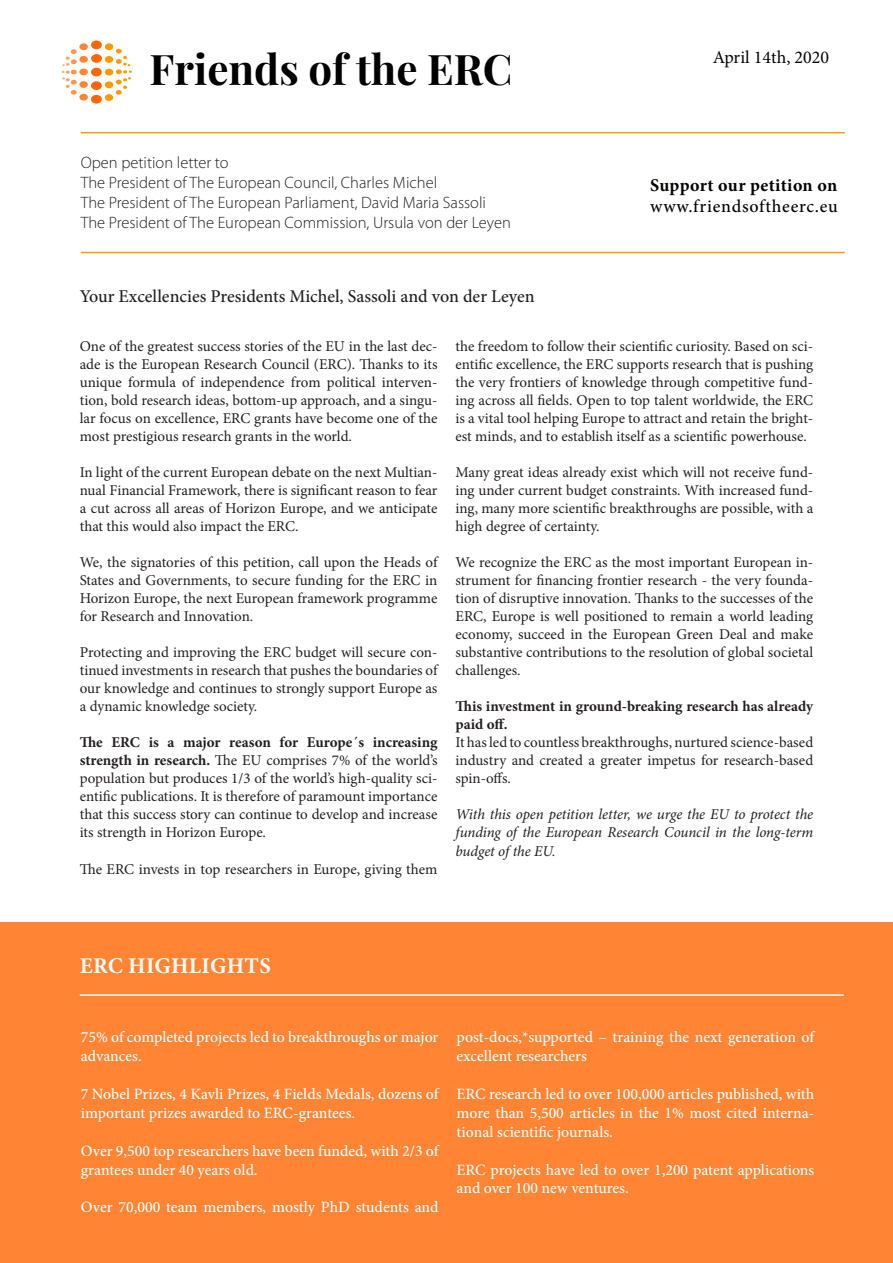
<style>
.page{position:relative;width:893px;height:1263px;background:#fff}
.page>*{position:absolute;margin:0;border:0;box-sizing:border-box;transform-origin:0 0}
.t1{font:700 42.15px "Playfair Display";color:#000}
.t2{font:700 22.5px "Minion Pro";letter-spacing:.01em;color:#fff}
.t3{font:500 18px "Minion Pro";color:#231f20}
.t4{font:500 18px/21.6px "Minion Pro";letter-spacing:.04em;color:#040503}
.t5{font:18px "Minion Pro";color:#040503}
.t6{font:300 16.5px "Myriad Pro";color:#231f20}
.t7{font:500 15.75px/18.9px "Minion Pro";color:#fff}
.t8{font:15px/18px "Minion Pro";letter-spacing:-.005em;color:#231f20;text-align:justify}
.t9{font:italic 15px/18px "Minion Pro";letter-spacing:-.01em;color:#231f20;text-align:justify}
.t10{font:700 15px/18px "Minion Pro";color:#231f20}
.s1{font-weight:700}
</style>
<div class="page">
<div style="left:0;top:923px;width:893px;height:340px;background:#ff8433"></div>
<div style="left:91px;top:41px;width:11px;height:8px;background:#f60;border-radius:50%"></div>
<div style="left:91px;top:95px;width:11px;height:9px;background:#f60;border-radius:50%"></div>
<div style="left:91px;top:54px;width:11px;height:9px;background:#f60;border-radius:50%"></div>
<div style="left:91px;top:68px;width:11px;height:8px;background:#f60;border-radius:50%"></div>
<div style="left:91px;top:81px;width:11px;height:9px;background:#f60;border-radius:50%"></div>
<div style="left:105px;top:43px;width:8px;height:7px;background:#f90;border-radius:50%"></div>
<div style="left:105px;top:56px;width:8px;height:7px;background:#f90;border-radius:50%"></div>
<div style="left:105px;top:69px;width:8px;height:7px;background:#f90;border-radius:50%"></div>
<div style="left:105px;top:81px;width:8px;height:7px;background:#f90;border-radius:50%"></div>
<div style="left:105px;top:94px;width:8px;height:7px;background:#f90;border-radius:50%"></div>
<div style="left:79px;top:43px;width:9px;height:7px;background:#ff8533;border-radius:50%"></div>
<div style="left:79px;top:56px;width:9px;height:7px;background:#ff8533;border-radius:50%"></div>
<div style="left:79px;top:69px;width:9px;height:6px;background:#ff8533;border-radius:50%"></div>
<div style="left:79px;top:81px;width:9px;height:7px;background:#ff8533;border-radius:50%"></div>
<div style="left:79px;top:94px;width:9px;height:7px;background:#ff8533;border-radius:50%"></div>
<svg style="left:116px;top:49px;width:16px;height:46px"></svg>
<svg style="left:62px;top:49px;width:15px;height:46px"></svg>
<hr style="left:81px;top:252px;width:764px;height:1px;background:#f90">
<hr style="left:80px;top:994px;width:764px;height:2px;background:#fff">
<hr style="left:81px;top:132px;width:764px;height:1px;background:#f90">
<p class="t1" style="left:150px;top:43px;width:365px">Friends of the ERC</p>
<p class="t6" style="left:81px;top:153px;width:149px">Open petition letter to</p>
<p class="t6" style="left:81px;top:173px;width:358px">The President of The European Council, Charles Michel</p>
<p class="t6" style="left:81px;top:193px;width:407px">The President of The European Parliament, David Maria Sassoli</p>
<p class="t6" style="left:81px;top:212px;width:432px">The President of The European Commission, Ursula von der Leyen</p>
<p class="t3" style="left:80px;top:284px;width:456px">Your Excellencies Presidents Michel, Sassoli and von der Leyen</p>
<p class="t5" style="left:713px;top:45px;width:118px">April 14th, 2020</p>
<p class="t4" style="left:650px;top:174px;width:189px"><span class="s1">Support our petition on </span>www.friendsoftheerc.eu</p>
<p class="t8" style="left:80px;top:338px;width:359px">One of the greatest success stories of the EU in the last dec&shy;ade is the European Research Council (ERC). Thanks to its unique formula of independence from political interven&shy;tion, bold research ideas, bottom-up approach, and a singu&shy;lar focus on excellence, ERC grants have become one of the most prestigious research grants in the world.</p>
<p class="t8" style="left:80px;top:464px;width:359px">In light of the current European debate on the next Multian&shy;nual Financial Framework, there is significant reason to fear a cut across all areas of Horizon Europe, and we anticipate that this would also impact the ERC.</p>
<p class="t8" style="left:80px;top:554px;width:359px">We, the signatories of this petition, call upon the Heads of States and Governments, to secure funding for the ERC in Horizon Europe, the next European framework programme for Research and Innovation.</p>
<p class="t8" style="left:80px;top:644px;width:359px">Protecting and improving the ERC budget will secure con&shy;tinued investments in research that pushes the boundaries of our knowledge and continues to strongly support Europe as a dynamic knowledge society.</p>
<p class="t8" style="left:80px;top:734px;width:359px"><span class="s1">The ERC is a major reason for Europe´s increasing strength in research.</span> The EU comprises 7% of the world’s population but produces 1/3 of the world’s high-quality sci&shy;entific publications. It is therefore of paramount importance that this success story can continue to develop and increase its strength in Horizon Europe.</p>
<p class="t8" style="left:80px;top:860px;width:359px">The ERC invests in top researchers in Europe, giving them</p>
<p class="t8" style="left:455px;top:338px;width:359px">the freedom to follow their scientific curiosity. Based on sci&shy;entific excellence, the ERC supports research that is pushing the very frontiers of knowledge through competitive fund&shy;ing across all fields. Open to top talent worldwide, the ERC is a vital tool helping Europe to attract and retain the bright&shy;est minds, and to establish itself as a scientific powerhouse.</p>
<p class="t8" style="left:455px;top:464px;width:359px">Many great ideas already exist which will not receive fund&shy;ing under current budget constraints. With increased fund&shy;ing, many more scientific breakthroughs are possible, with a high degree of certainty.</p>
<p class="t8" style="left:455px;top:554px;width:359px">We recognize the ERC as the most important European in&shy;strument for financing frontier research - the very founda&shy;tion of disruptive innovation. Thanks to the successes of the ERC, Europe is well positioned to remain a world leading economy, succeed in the European Green Deal and make substantive contributions to the resolution of global societal challenges.</p>
<p class="t10" style="left:455px;top:697px;width:359px">This investment in ground-breaking research has already paid off.</p>
<p class="t8" style="left:455px;top:734px;width:359px">It has led to countless breakthroughs, nurtured science-based industry and created a greater impetus for research-based spin-offs.</p>
<p class="t9" style="left:455px;top:806px;width:359px">With this open petition letter, we urge the EU to protect the funding of the European Research Council in the long-term budget of the EU.</p>
<p class="t2" style="left:80px;top:950px;width:192px">ERC HIGHLIGHTS</p>
<p class="t7" style="left:81px;top:1028px;width:359px">75% of completed projects led to breakthroughs or major advances.</p>
<p class="t7" style="left:81px;top:1084px;width:359px">7 Nobel Prizes, 4 Kavli Prizes, 4 Fields Medals, dozens of important prizes awarded to ERC-grantees.</p>
<p class="t7" style="left:81px;top:1141px;width:359px">Over 9,500 top researchers have been funded, with 2/3 of grantees under 40 years old.</p>
<p class="t7" style="left:81px;top:1198px;width:359px">Over 70,000 team members, mostly PhD students and</p>
<p class="t7" style="left:457px;top:1028px;width:359px">post-docs,*supported – training the next generation of excellent researchers</p>
<p class="t7" style="left:457px;top:1084px;width:359px;text-align:justify">ERC research led to over 100,000 articles published, with more than 5,500 articles in the 1% most cited interna&shy;tional scientific journals.</p>
<p class="t7" style="left:457px;top:1160px;width:359px">ERC projects have led to over 1,200 patent applications and over 100 new ventures.</p>
</div>
